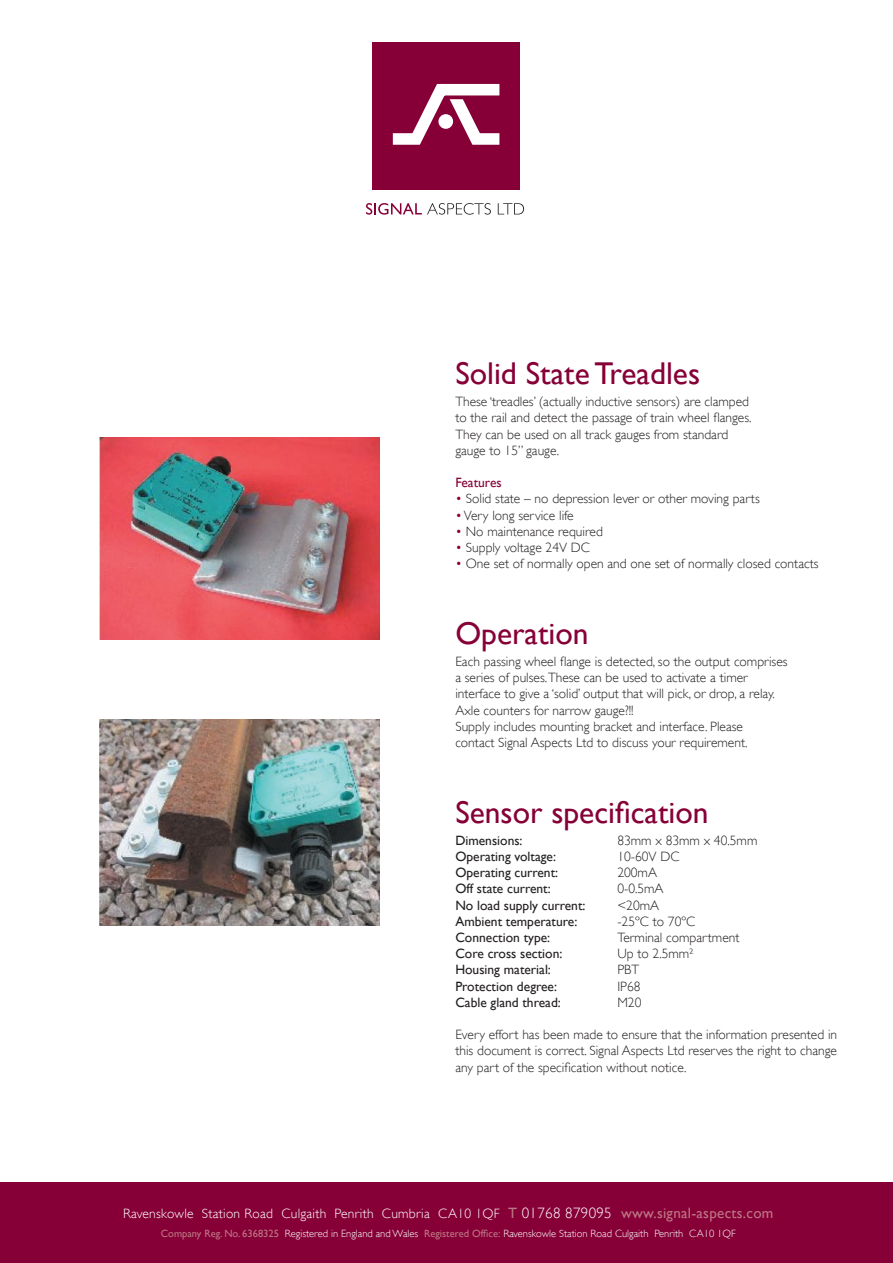
<style>
.page{position:relative;width:893px;height:1263px;background:#fff}
.page>*{position:absolute;margin:0;border:0;box-sizing:border-box;transform-origin:0 0}
.t1{font:31.5px "Gill Sans";color:#860037}
.t2{font:300 13.5px "Gill Sans";color:#231f20}
.t3{font:13.5px "Gill Sans";color:#231f20}
.t4{font:300 13.5px "Gill Sans";letter-spacing:.02em;color:#fff}
.t5{font:13.5px "Gill Sans";color:#860037}
.t6{font:300 10.5px "Gill Sans";color:#fff}
.s1{color:#860037}
.s2{font-weight:400;font-size:15px;color:#bd7683}
.s3{font-size:15px}
.s4{font-weight:400;color:#bd7683}
</style>
<div class="page">
<div style="left:0;top:1183px;width:893px;height:80px;background:#860037"></div>
<div style="left:372px;top:43px;width:147px;height:147px;background:#860037"></div>
<svg style="left:366px;top:203px;width:125px;height:12px"></svg>
<svg style="left:498px;top:203px;width:26px;height:11px"></svg>
<svg style="left:392px;top:83px;width:108px;height:62px"></svg>
<img style="left:100px;top:437px;width:280px;height:203px">
<img style="left:100px;top:719px;width:280px;height:207px">
<p class="t1" style="left:455px;top:355px;width:246px">Solid State Treadles</p>
<p class="t2" style="left:455px;top:394px;width:295px">These ‘treadles’ (actually inductive sensors) are clamped</p>
<p class="t2" style="left:455px;top:410px;width:298px">to the rail and detect the passage of train wheel flanges.</p>
<p class="t2" style="left:455px;top:426px;width:275px">They can be used on all track gauges from standard</p>
<p class="t2" style="left:455px;top:442px;width:105px">gauge to 15” gauge.</p>
<p class="t5" style="left:455px;top:475px;width:48px">Features</p>
<p class="t2" style="left:455px;top:491px;width:306px"><span class="s1">•</span> Solid state – no depression lever or other moving parts</p>
<p class="t2" style="left:455px;top:507px;width:120px"><span class="s1">•</span> Very long service life</p>
<p class="t2" style="left:455px;top:523px;width:149px"><span class="s1">•</span> No maintenance required</p>
<p class="t2" style="left:455px;top:540px;width:136px"><span class="s1">•</span> Supply voltage 24V DC</p>
<p class="t2" style="left:455px;top:556px;width:365px"><span class="s1">•</span> One set of normally open and one set of normally closed contacts</p>
<p class="t1" style="left:455px;top:615px;width:135px">Operation</p>
<p class="t2" style="left:455px;top:654px;width:334px">Each passing wheel flange is detected, so the output comprises</p>
<p class="t2" style="left:455px;top:670px;width:294px">a series of pulses.These can be used to activate a timer</p>
<p class="t2" style="left:455px;top:686px;width:321px">interface to give a ‘solid’ output that will pick, or drop, a relay.</p>
<p class="t2" style="left:455px;top:702px;width:180px">Axle counters for narrow gauge?!!</p>
<p class="t2" style="left:455px;top:718px;width:289px">Supply includes mounting bracket and interface. Please</p>
<p class="t2" style="left:455px;top:735px;width:294px">contact Signal Aspects Ltd to discuss your requirement.</p>
<p class="t1" style="left:455px;top:794px;width:255px">Sensor specification</p>
<p class="t3" style="left:455px;top:832px;width:69px">Dimensions:</p>
<p class="t2" style="left:617px;top:832px;width:142px">83mm x 83mm x 40.5mm</p>
<p class="t3" style="left:455px;top:849px;width:102px">Operating voltage:</p>
<p class="t2" style="left:617px;top:849px;width:64px">10-60V DC</p>
<p class="t3" style="left:455px;top:865px;width:104px">Operating current:</p>
<p class="t2" style="left:617px;top:865px;width:41px">200mA</p>
<p class="t3" style="left:455px;top:881px;width:97px">Off state current:</p>
<p class="t2" style="left:617px;top:881px;width:48px">0-0.5mA</p>
<p class="t3" style="left:455px;top:897px;width:132px">No load supply current:</p>
<p class="t2" style="left:617px;top:897px;width:43px">&lt;20mA</p>
<p class="t3" style="left:455px;top:913px;width:124px">Ambient temperature:</p>
<p class="t2" style="left:617px;top:913px;width:79px">-25ºC to 70ºC</p>
<p class="t3" style="left:455px;top:930px;width:96px">Connection type:</p>
<p class="t2" style="left:617px;top:930px;width:124px">Terminal compartment</p>
<p class="t3" style="left:455px;top:946px;width:109px">Core cross section:</p>
<p class="t2" style="left:617px;top:946px;width:78px">Up to 2.5mm²</p>
<p class="t3" style="left:455px;top:962px;width:97px">Housing material:</p>
<p class="t2" style="left:617px;top:962px;width:23px">PBT</p>
<p class="t3" style="left:455px;top:978px;width:103px">Protection degree:</p>
<p class="t2" style="left:617px;top:978px;width:25px">IP68</p>
<p class="t3" style="left:455px;top:994px;width:107px">Cable gland thread:</p>
<p class="t2" style="left:617px;top:994px;width:26px">M20</p>
<p class="t2" style="left:455px;top:1027px;width:383px">Every effort has been made to ensure that the information presented in</p>
<p class="t2" style="left:455px;top:1043px;width:383px">this document is correct. Signal Aspects Ltd reserves the right to change</p>
<p class="t2" style="left:455px;top:1059px;width:233px">any part of the specification without notice.</p>
<p class="t4" style="left:123px;top:1205px;width:652px">Ravenskowle Station Road Culgaith Penrith Cumbria CA10 1QF <span class="s2">T</span> <span class="s3">01768 879095</span> <span class="s2">www.signal-aspects.com</span></p>
<p class="t6" style="left:161px;top:1228px;width:576px"><span class="s4">Company Reg. No. 6368325</span> Registered in England and Wales <span class="s4">Registered Office:</span> Ravenskowle Station Road Culgaith Penrith CA10 1QF</p>
</div>
